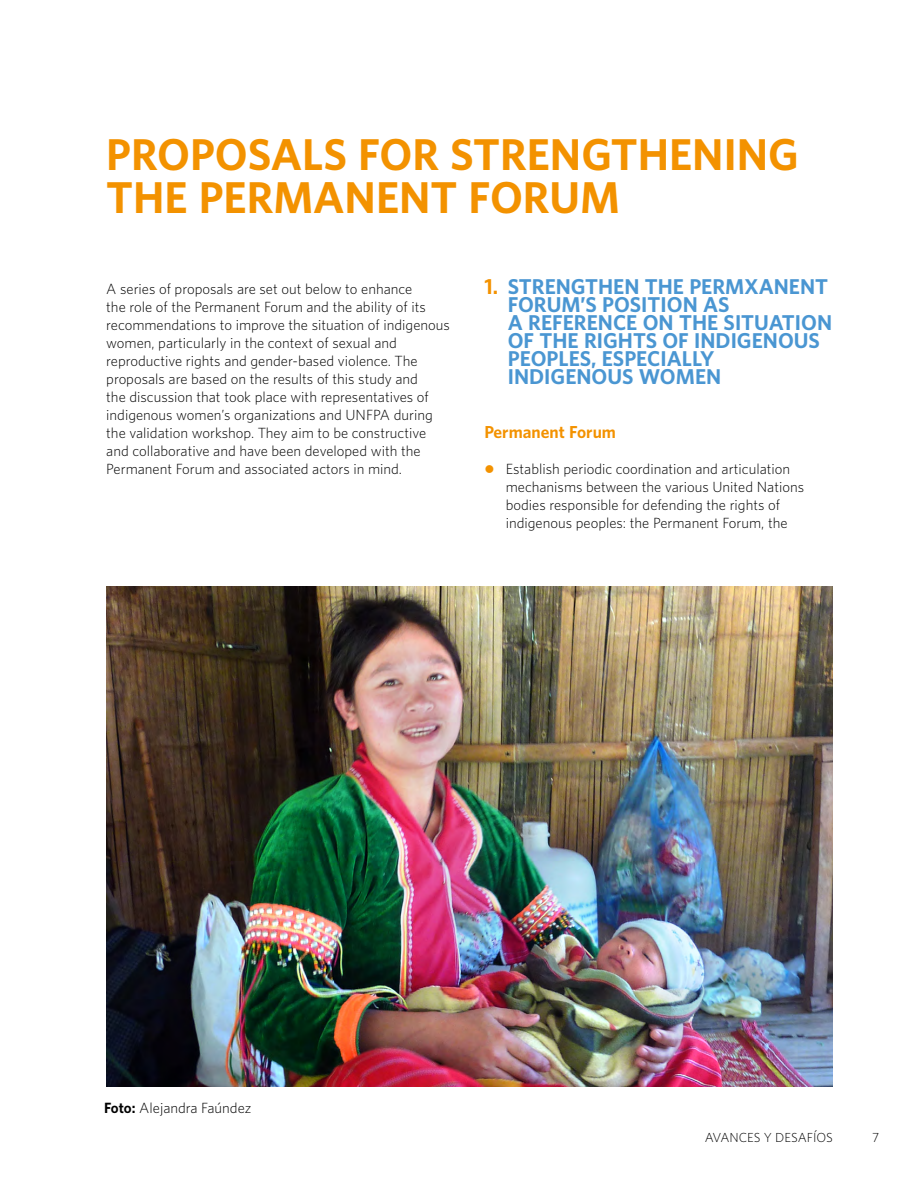
<style>
.page{position:relative;width:918px;height:1188px;background:#fff}
.page>*{position:absolute;margin:0;border:0;box-sizing:border-box;transform-origin:0 0}
.t1{font:700 40.5px/43.5px "UNFPA";color:#f39200}
.t2{font:700 19.5px/18px "UNFPA";color:#4a96d2}
.t3{font:700 15.75px "UNFPA";color:#f39200}
.t4{font:300 13.5px/18px "UNFPA";color:#000}
.t5{font:300 12px "UNFPA";color:#000}
.s1{color:#f39200}
.s2{font-weight:700}
</style>
<div class="page">
<img style="left:106px;top:587px;width:727px;height:499px">
<h1 class="t1" style="left:106px;top:131px;width:694px">PROPOSALS FOR STRENGTHENING<br>THE PERMANENT FORUM</h1>
<p class="t4" style="left:106px;top:279px;width:345px">A series of proposals are set out below to enhance<br>the role of the Permanent Forum and the ability of its recommendations to improve the situation of indigenous women, particularly in the context of sexual and reproductive rights and gender-based violence. The proposals are based on the results of this study and<br>the discussion that took place with representatives of indigenous women’s organizations and UNFPA during the validation workshop. They aim to be constructive and collaborative and have been developed with the Permanent Forum and associated actors in mind.</p>
<h2 class="t2" style="left:508px;top:277px;width:326px;text-indent:-23px"><span class="s1">1.</span> STRENGTHEN THE PERMXANENT<br>FORUM’S POSITION AS<br>A REFERENCE ON THE SITUATION<br>OF THE RIGHTS OF INDIGENOUS<br>PEOPLES, ESPECIALLY<br>INDIGENOUS WOMEN</h2>
<p class="t3" style="left:484px;top:421px;width:133px">Permanent Forum</p>
<p class="t4" style="left:506px;top:459px;width:300px">Establish periodic coordination and articulation mechanisms between the various United Nations bodies responsible for defending the rights of indigenous peoples: the Permanent Forum, the</p>
<p class="t4" style="left:104px;top:1098px;width:149px"><span class="s2">Foto:</span> Alejandra Faúndez</p>
<p class="t5" style="left:705px;top:1130px;width:130px">AVANCES Y DESAFÍOS</p>
<p class="t5" style="left:872px;top:1130px;width:9px">7</p>
</div>
